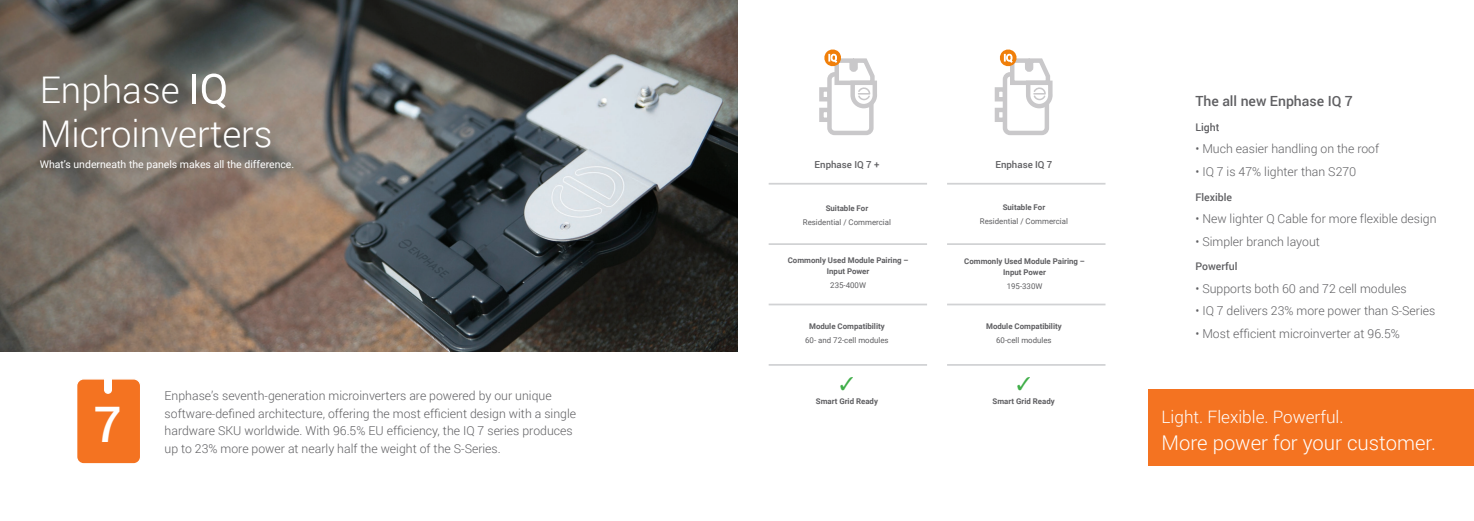
<style>
.page{position:relative;width:1474px;height:521px;background:#fff}
.page>*{position:absolute;margin:0;border:0;box-sizing:border-box;transform-origin:0 0}
.t1{font:500 49px "Roboto";color:#fff}
.t2{font:300 36.75px/44.1px "Roboto";color:#fff}
.t3{font:300 20.3px "Roboto";color:#fff}
.t4{font:300 17.06px "Roboto";color:#fff}
.t5{font:500 14px "Roboto";color:#5f5f62}
.t6{font:300 12.25px/17.5px "Roboto";color:#5f5f62}
.t7{font:10.5px "Roboto";color:#fff}
.t8{font:500 10.5px "Roboto";color:#5f5f62}
.t9{font:500 9.62px "Roboto";color:#5f5f62}
.t10{font:700 7.88px/10.5px "Roboto";color:#5f5f62;text-align:center}
.t11{font:7.88px "Roboto";color:#5f5f62}
</style>
<div class="page">
<div style="left:77px;top:379px;width:63px;height:85px;background:#f47321"></div>
<img style="left:0;top:0;width:737px;height:351px">
<hr style="left:192px;top:74px;width:4px;height:30px;background:#fff">
<svg style="left:202px;top:74px;width:24px;height:35px"></svg>
<div style="left:1148px;top:389px;width:325px;height:77px;background:#f47321"></div>
<hr style="left:768px;top:183px;width:159px;height:2px;background:#d1d2d4">
<hr style="left:768px;top:243px;width:159px;height:2px;background:#d1d2d4">
<hr style="left:768px;top:304px;width:159px;height:1px;background:#d1d2d4">
<hr style="left:768px;top:364px;width:159px;height:2px;background:#d1d2d4">
<hr style="left:947px;top:183px;width:158px;height:2px;background:#d1d2d4">
<hr style="left:947px;top:243px;width:158px;height:2px;background:#d1d2d4">
<hr style="left:947px;top:304px;width:158px;height:1px;background:#d1d2d4">
<hr style="left:947px;top:364px;width:158px;height:2px;background:#d1d2d4">
<div style="left:819px;top:87px;width:12px;height:14px;border:4px solid #c9c8ca"></div>
<div style="left:819px;top:108px;width:12px;height:14px;border:4px solid #c9c8ca"></div>
<svg style="left:823px;top:49px;width:54px;height:86px"></svg>
<div style="left:994px;top:87px;width:13px;height:14px;border:4px solid #c9c8ca"></div>
<div style="left:994px;top:108px;width:13px;height:14px;border:4px solid #c9c8ca"></div>
<svg style="left:999px;top:49px;width:54px;height:86px"></svg>
<h2 class="t2" style="left:40px;top:67px;width:234px">Enphase<br>Microinverters</h2>
<p class="t7" style="left:40px;top:157px;width:256px">What’s underneath the panels makes all the difference.</p>
<h1 class="t1" style="left:94px;top:390px;width:29px">7</h1>
<p class="t6" style="left:165px;top:387px;width:413px">Enphase’s seventh-generation microinverters are powered by our unique software-defined architecture, offering the most efficient design with a single hardware SKU worldwide. With 96.5% EU efficiency, the IQ 7 series produces up to 23% more power at nearly half the weight of the S-Series.</p>
<p class="t9" style="left:814px;top:158px;width:66px">Enphase IQ 7 +</p>
<p class="t9" style="left:995px;top:158px;width:58px">Enphase IQ 7</p>
<p class="t10" style="left:825px;top:202px;width:44px">Suitable For</p>
<p class="t11" style="left:802px;top:216px;width:90px">Residential / Commercial</p>
<p class="t10" style="left:1002px;top:202px;width:44px">Suitable For</p>
<p class="t11" style="left:979px;top:216px;width:90px">Residential / Commercial</p>
<p class="t10" style="left:787px;top:255px;width:122px">Commonly Used Module Pairing –<br>Input Power</p>
<p class="t11" style="left:830px;top:279px;width:37px">235-400W</p>
<p class="t10" style="left:809px;top:320px;width:77px">Module Compatibility</p>
<p class="t11" style="left:805px;top:335px;width:85px">60- and 72-cell modules</p>
<p class="t10" style="left:815px;top:395px;width:64px">Smart Grid Ready</p>
<p class="t10" style="left:964px;top:256px;width:122px">Commonly Used Module Pairing –<br>Input Power</p>
<p class="t11" style="left:1006px;top:280px;width:37px">195-330W</p>
<p class="t10" style="left:986px;top:321px;width:77px">Module Compatibility</p>
<p class="t11" style="left:996px;top:335px;width:57px">60-cell modules</p>
<p class="t10" style="left:992px;top:395px;width:64px">Smart Grid Ready</p>
<p class="t5" style="left:1195px;top:91px;width:159px">The all new Enphase IQ 7</p>
<p class="t8" style="left:1195px;top:120px;width:25px">Light</p>
<p class="t6" style="left:1195px;top:140px;width:185px">• Much easier handling on the roof</p>
<p class="t6" style="left:1195px;top:162px;width:162px">• IQ 7 is 47% lighter than S270</p>
<p class="t8" style="left:1195px;top:189px;width:38px">Flexible</p>
<p class="t6" style="left:1195px;top:209px;width:243px">• New lighter Q Cable for more flexible design</p>
<p class="t6" style="left:1195px;top:232px;width:126px">• Simpler branch layout</p>
<p class="t8" style="left:1195px;top:259px;width:44px">Powerful</p>
<p class="t6" style="left:1195px;top:279px;width:213px">• Supports both 60 and 72 cell modules</p>
<p class="t6" style="left:1195px;top:302px;width:241px">• IQ 7 delivers 23% more power than S-Series</p>
<p class="t6" style="left:1195px;top:324px;width:206px">• Most efficient microinverter at 96.5%</p>
<h3 class="t4" style="left:1161px;top:405px;width:183px">Light. Flexible. Powerful.</h3>
<h3 class="t3" style="left:1161px;top:429px;width:276px">More power for your customer.</h3>
</div>
